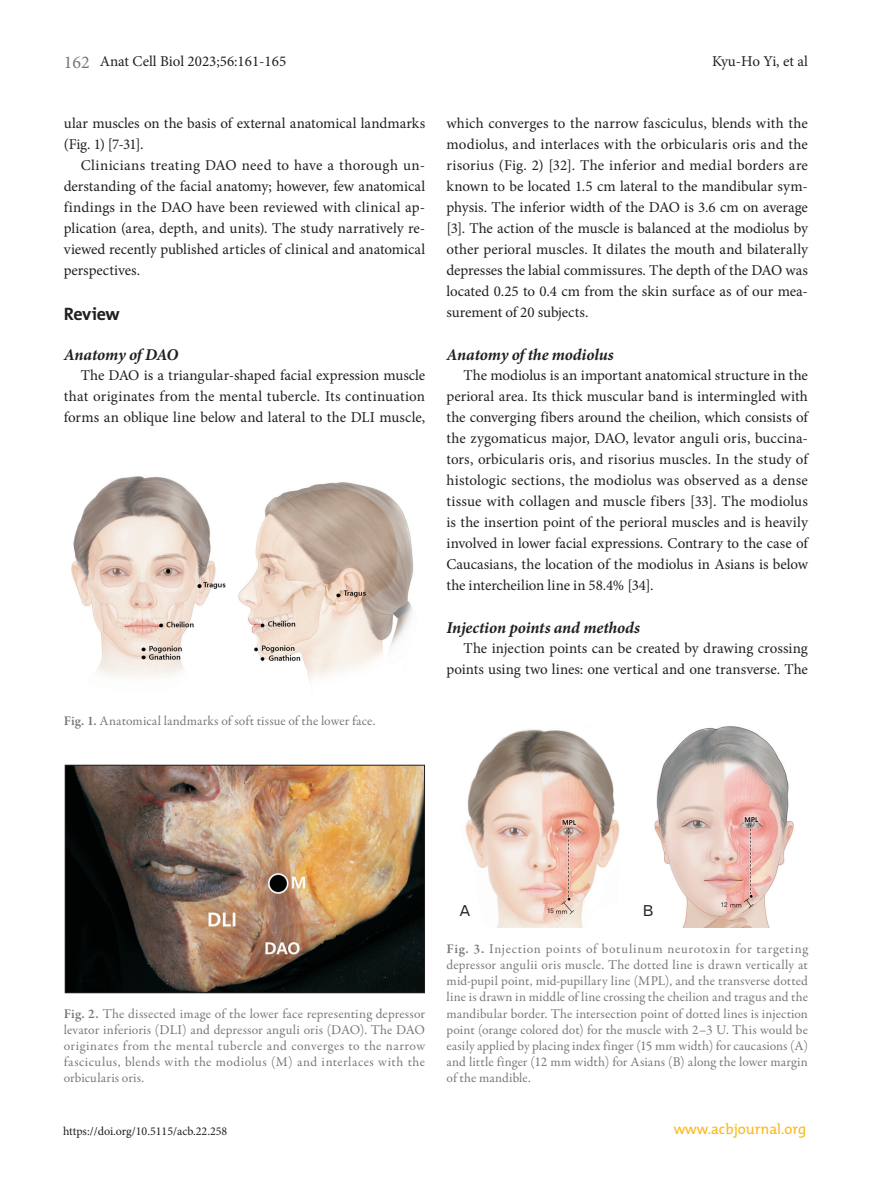
<style>
.page{position:relative;width:893px;height:1191px;background:#fff}
.page>*{position:absolute;margin:0;border:0;box-sizing:border-box;transform-origin:0 0}
.t1{font:700 18px "The Mix";letter-spacing:-.02em;color:#231f20}
.t2{font:italic 700 16.5px "Minion Pro";letter-spacing:-.01em;color:#231f20}
.t3{font:15px/21px "Minion Pro";color:#231f20;text-align:justify}
.t4{font:15px "Minion Pro";letter-spacing:.025em;color:#231f20}
.t5{font:15px "Gothic 720 BT Roman B";color:#231f20}
.t6{font:14.7px "The Mix";color:#fcb814}
.t7{font:13.5px/16.2px "Garamond Premr Pro";letter-spacing:.015em;color:#76787b;text-align:justify}
.t8{font:12px "Minion Pro";color:#231f20}
.t9{font:6.75px "Gothic 720 BT Roman B";color:#231f20}
.s1{font-size:18px;color:#76787b}
.s2{font-weight:600}
</style>
<div class="page">
<img style="left:71px;top:476px;width:343px;height:206px">
<img style="left:67px;top:767px;width:356px;height:224px">
<div style="left:65px;top:765px;width:360px;height:228px;border:1px solid #231f20"></div>
<img style="left:465px;top:726px;width:329px;height:201px">
<p class="t3" style="left:64px;top:50px;width:224px"><span class="s1">162</span> Anat Cell Biol 2023;56:161-165</p>
<p class="t3" style="left:712px;top:50px;width:97px">Kyu-Ho Yi, et al</p>
<p class="t3" style="left:64px;top:113px;width:363px">ular muscles on the basis of external anatomical landmarks</p>
<p class="t3" style="left:64px;top:134px;width:81px">(Fig. 1) [7-31].</p>
<p class="t4" style="left:81px;top:155px;width:346px">Clinicians treating DAO need to have a thorough un-</p>
<p class="t3" style="left:64px;top:176px;width:363px">derstanding of the facial anatomy; however, few anatomical</p>
<p class="t3" style="left:64px;top:197px;width:363px">findings in the DAO have been reviewed with clinical ap-</p>
<p class="t3" style="left:64px;top:218px;width:363px">plication (area, depth, and units). The study narratively re-</p>
<p class="t3" style="left:64px;top:239px;width:363px">viewed recently published articles of clinical and anatomical</p>
<p class="t3" style="left:64px;top:260px;width:78px">perspectives.</p>
<p class="t1" style="left:64px;top:299px;width:58px">Review</p>
<p class="t2" style="left:64px;top:343px;width:116px">Anatomy of DAO</p>
<p class="t3" style="left:64px;top:365px;width:363px;text-indent:17px">The DAO is a triangular-shaped facial expression muscle that originates from the mental tubercle. Its continuation forms an oblique line below and lateral to the DLI muscle,</p>
<p class="t7" style="left:64px;top:713px;width:313px"><span class="s2">Fig. 1.</span> Anatomical landmarks of soft tissue of the lower face.</p>
<p class="t3" style="left:446px;top:113px;width:363px">which converges to the narrow fasciculus, blends with the modiolus, and interlaces with the orbicularis oris and the risorius (Fig. 2) [32]. The inferior and medial borders are known to be located 1.5 cm lateral to the mandibular sym&shy;physis. The inferior width of the DAO is 3.6 cm on average [3]. The action of the muscle is balanced at the modiolus by other perioral muscles. It dilates the mouth and bilaterally depresses the labial commissures. The depth of the DAO was located 0.25 to 0.4 cm from the skin surface as of our mea&shy;surement of 20 subjects.</p>
<p class="t2" style="left:446px;top:343px;width:169px">Anatomy of the modiolus</p>
<p class="t3" style="left:446px;top:365px;width:363px;text-indent:17px">The modiolus is an important anatomical structure in the perioral area. Its thick muscular band is intermingled with the converging fibers around the cheilion, which consists of the zygomaticus major, DAO, levator anguli oris, buccina&shy;tors, orbicularis oris, and risorius muscles. In the study of histologic sections, the modiolus was observed as a dense tissue with collagen and muscle fibers [33]. The modiolus is the insertion point of the perioral muscles and is heavily involved in lower facial expressions. Contrary to the case of Caucasians, the location of the modiolus in Asians is below the intercheilion line in 58.4% [34].</p>
<p class="t2" style="left:446px;top:616px;width:195px">Injection points and methods</p>
<p class="t3" style="left:446px;top:638px;width:363px;text-align:right">The injection points can be created by drawing crossing points using two lines: one vertical and one transverse. The</p>
<p class="t7" style="left:64px;top:1005px;width:363px"><span class="s2">Fig. 2.</span> The dissected image of the lower face representing depressor levator inferioris (DLI) and depressor anguli oris (DAO). The DAO originates from the mental tubercle and converges to the narrow fasciculus, blends with the modiolus (M) and interlaces with the orbicularis oris.</p>
<p class="t9" style="left:721px;top:900px;width:8px">12</p>
<p class="t7" style="left:446px;top:940px;width:363px"><span class="s2">Fig. 3.</span> Injection points of botulinum neurotoxin for targeting depressor angulii oris muscle. The dotted line is drawn vertically at mid-pupil point, mid-pupillary line (MPL), and the transverse dotted line is drawn in middle of line crossing the cheilion and tragus and the mandibular border. The intersection point of dotted lines is injection point (orange colored dot) for the muscle with 2–3 U. This would be easily applied by placing index finger (15 mm width) for caucasions (A) and little finger (12 mm width) for Asians (B) along the lower margin of the mandible.</p>
<p class="t5" style="left:460px;top:901px;width:12px">A</p>
<p class="t5" style="left:643px;top:901px;width:12px">B</p>
<p class="t9" style="left:547px;top:907px;width:8px">15</p>
<p class="t8" style="left:63px;top:1123px;width:166px">https://doi.org/10.5115/acb.22.258</p>
<p class="t6" style="left:674px;top:1117px;width:134px">www.acbjournal.org</p>
</div>
